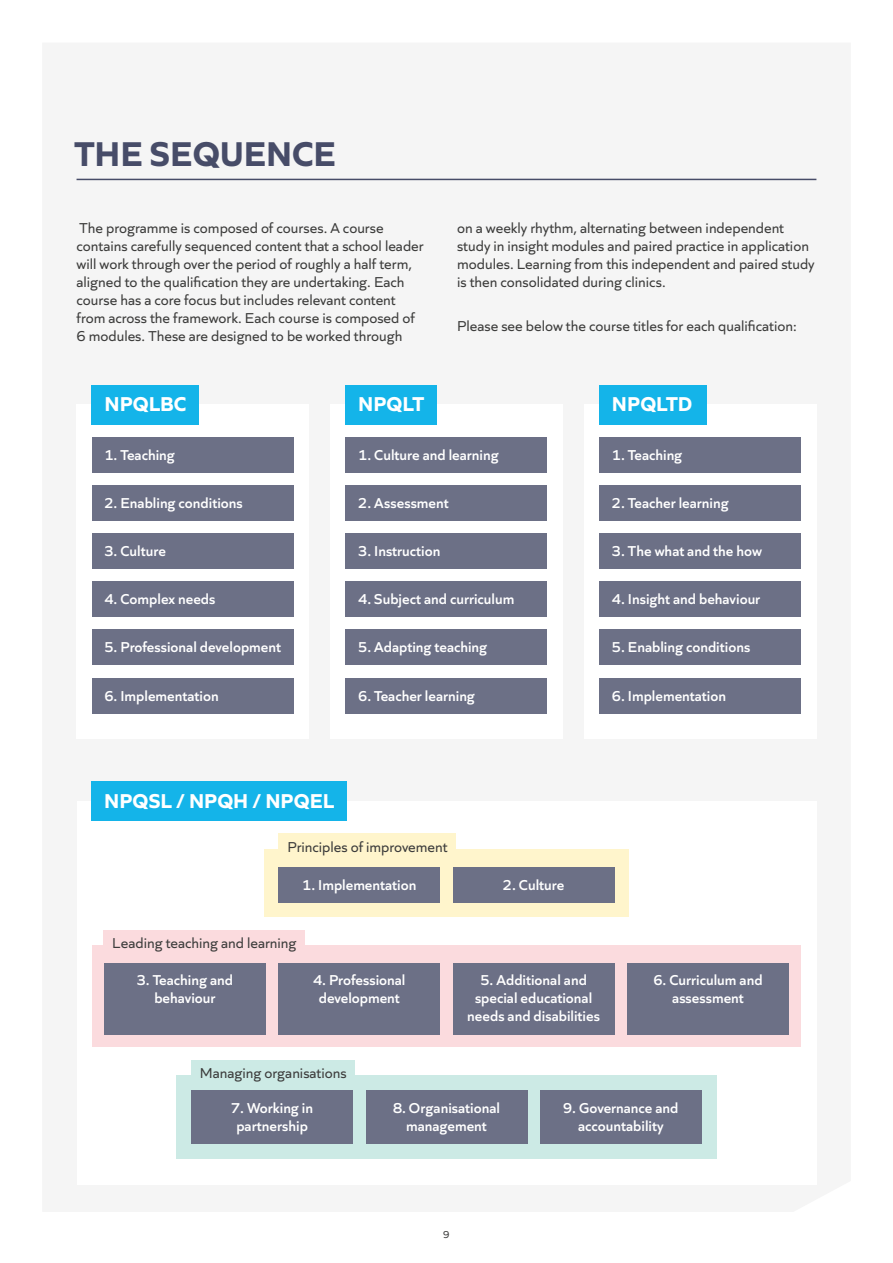
<style>
.page{position:relative;width:893px;height:1263px;background:#fff}
.page>*{position:absolute;margin:0;border:0;box-sizing:border-box;transform-origin:0 0}
.Section_heading{font:700 36px "Quiet Sans";color:#474c68}
.Table_copy{font:700 21px "Quiet Sans";color:#fff}
.Copy{font:15px/18px "Quiet Sans";color:#3c3c3b}
.Copy-2{font:600 15px/18px "Quiet Sans";color:#fff;text-align:center}
.t1{font:10.5px "Quiet Sans";color:#3c3c3b}
</style>
<div class="page">
<hr style="left:77px;top:179px;width:739px;height:1px;background:#474c68">
<div style="left:92px;top:437px;width:202px;height:35px;background:#6c7086"></div>
<div style="left:92px;top:485px;width:202px;height:36px;background:#6c7086"></div>
<div style="left:92px;top:533px;width:202px;height:36px;background:#6c7086"></div>
<div style="left:92px;top:630px;width:202px;height:35px;background:#6c7086"></div>
<div style="left:92px;top:678px;width:202px;height:35px;background:#6c7086"></div>
<div style="left:92px;top:581px;width:202px;height:36px;background:#6c7086"></div>
<div style="left:92px;top:385px;width:107px;height:39px;background:#14b4e9"></div>
<div style="left:345px;top:437px;width:202px;height:35px;background:#6c7086"></div>
<div style="left:345px;top:485px;width:202px;height:36px;background:#6c7086"></div>
<div style="left:345px;top:533px;width:202px;height:36px;background:#6c7086"></div>
<div style="left:345px;top:630px;width:202px;height:35px;background:#6c7086"></div>
<div style="left:345px;top:678px;width:202px;height:35px;background:#6c7086"></div>
<div style="left:345px;top:581px;width:202px;height:36px;background:#6c7086"></div>
<div style="left:345px;top:385px;width:92px;height:39px;background:#14b4e9"></div>
<div style="left:599px;top:437px;width:202px;height:35px;background:#6c7086"></div>
<div style="left:599px;top:485px;width:202px;height:36px;background:#6c7086"></div>
<div style="left:599px;top:533px;width:202px;height:36px;background:#6c7086"></div>
<div style="left:599px;top:630px;width:202px;height:35px;background:#6c7086"></div>
<div style="left:599px;top:678px;width:202px;height:35px;background:#6c7086"></div>
<div style="left:599px;top:581px;width:202px;height:36px;background:#6c7086"></div>
<div style="left:599px;top:385px;width:107px;height:39px;background:#14b4e9"></div>
<div style="left:91px;top:781px;width:256px;height:40px;background:#14b4e9"></div>
<div style="left:92px;top:946px;width:708px;height:101px;background:#fbdbde"></div>
<div style="left:104px;top:963px;width:162px;height:71px;background:#6c7086"></div>
<div style="left:279px;top:963px;width:161px;height:71px;background:#6c7086"></div>
<div style="left:453px;top:963px;width:161px;height:71px;background:#6c7086"></div>
<div style="left:627px;top:963px;width:162px;height:71px;background:#6c7086"></div>
<div style="left:264px;top:849px;width:364px;height:68px;background:#fff5cc"></div>
<div style="left:279px;top:867px;width:161px;height:35px;background:#6c7086"></div>
<div style="left:453px;top:867px;width:161px;height:35px;background:#6c7086"></div>
<div style="left:279px;top:833px;width:177px;height:27px;background:#fff5cc"></div>
<div style="left:104px;top:930px;width:201px;height:27px;background:#fbdbde"></div>
<div style="left:176px;top:1075px;width:541px;height:84px;background:#cceae5"></div>
<div style="left:191px;top:1090px;width:162px;height:54px;background:#6c7086"></div>
<div style="left:366px;top:1090px;width:161px;height:54px;background:#6c7086"></div>
<div style="left:540px;top:1090px;width:162px;height:54px;background:#6c7086"></div>
<div style="left:191px;top:1060px;width:164px;height:27px;background:#cceae5"></div>
<p class="Section_heading" style="left:74px;top:126px;width:263px">THE SEQUENCE</p>
<p class="Copy" style="left:77px;top:218px;width:349px">The programme is composed of courses. A course contains carefully sequenced content that a school leader will work through over the period of roughly a half term, aligned to the qualification they are undertaking. Each course has a core focus but includes relevant content from across the framework. Each course is composed of 6 modules. These are designed to be worked through</p>
<p class="Copy" style="left:457px;top:218px;width:359px">on a weekly rhythm, alternating between independent study in insight modules and paired practice in application modules. Learning from this independent and paired study is then consolidated during clinics.</p>
<p class="Copy" style="left:457px;top:316px;width:341px">Please see below the course titles for each qualification:</p>
<p class="Table_copy" style="left:105px;top:388px;width:83px">NPQLBC</p>
<p class="Table_copy" style="left:358px;top:388px;width:67px">NPQLT</p>
<p class="Copy-2" style="left:105px;top:444px;width:72px">1. Teaching</p>
<p class="Copy-2" style="left:105px;top:493px;width:140px">2. Enabling conditions</p>
<p class="Copy-2" style="left:105px;top:541px;width:63px">3. Culture</p>
<p class="Copy-2" style="left:358px;top:444px;width:142px">1. Culture and learning</p>
<p class="Copy-2" style="left:358px;top:493px;width:92px">2. Assessment</p>
<p class="Copy-2" style="left:358px;top:541px;width:84px">3. Instruction</p>
<p class="Copy-2" style="left:105px;top:589px;width:112px">4. Complex needs</p>
<p class="Copy-2" style="left:358px;top:589px;width:158px">4. Subject and curriculum</p>
<p class="Copy-2" style="left:105px;top:637px;width:178px">5. Professional development</p>
<p class="Copy-2" style="left:105px;top:685px;width:116px">6. Implementation</p>
<p class="Copy-2" style="left:358px;top:637px;width:130px">5. Adapting teaching</p>
<p class="Copy-2" style="left:358px;top:685px;width:118px">6. Teacher learning</p>
<p class="Table_copy" style="left:104px;top:784px;width:231px">NPQSL / NPQH / NPQEL</p>
<p class="Copy" style="left:287px;top:837px;width:162px">Principles of improvement</p>
<p class="Copy-2" style="left:302px;top:874px;width:116px">1. Implementation</p>
<p class="Copy-2" style="left:503px;top:874px;width:63px">2. Culture</p>
<p class="Copy" style="left:112px;top:933px;width:186px">Leading teaching and learning</p>
<p class="Table_copy" style="left:612px;top:388px;width:82px">NPQLTD</p>
<p class="Copy-2" style="left:612px;top:444px;width:72px">1. Teaching</p>
<p class="Copy-2" style="left:612px;top:493px;width:118px">2. Teacher learning</p>
<p class="Copy-2" style="left:612px;top:541px;width:152px">3. The what and the how</p>
<p class="Copy-2" style="left:612px;top:589px;width:150px">4. Insight and behaviour</p>
<p class="Copy-2" style="left:612px;top:637px;width:140px">5. Enabling conditions</p>
<p class="Copy-2" style="left:612px;top:685px;width:116px">6. Implementation</p>
<p class="Copy-2" style="left:137px;top:970px;width:98px">3. Teaching and behaviour</p>
<p class="Copy-2" style="left:313px;top:970px;width:94px">4. Professional development</p>
<p class="Copy-2" style="left:467px;top:970px;width:134px">5. Additional and special educational needs and disabilities</p>
<p class="Copy-2" style="left:653px;top:970px;width:111px">6. Curriculum and assessment</p>
<p class="Copy" style="left:200px;top:1063px;width:148px">Managing organisations</p>
<p class="Copy-2" style="left:231px;top:1098px;width:84px">7. Working in partnership</p>
<p class="Copy-2" style="left:393px;top:1098px;width:108px">8. Organisational management</p>
<p class="Copy-2" style="left:563px;top:1098px;width:117px">9. Governance and accountability</p>
<p class="t1" style="left:443px;top:1226px;width:8px">9</p>
</div>
